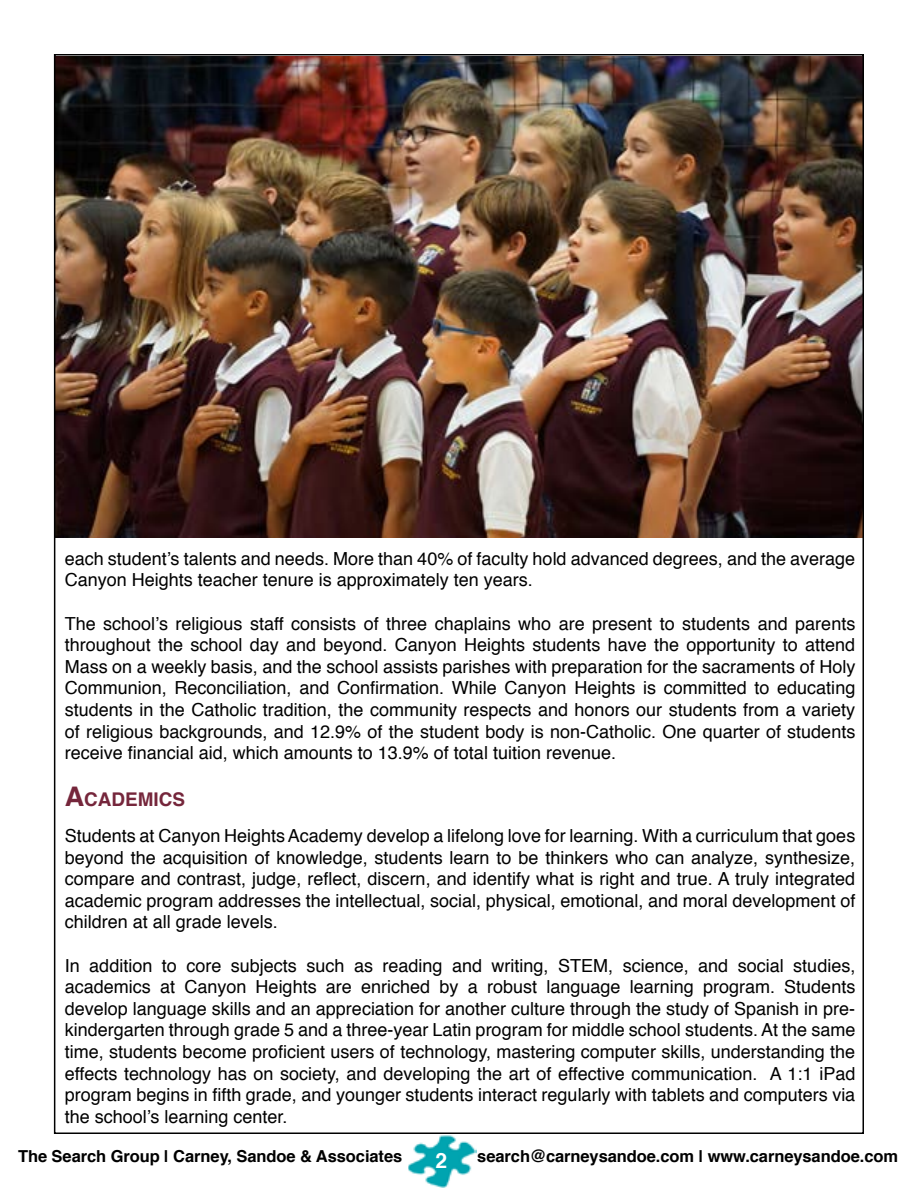
<style>
.page{position:relative;width:918px;height:1188px;background:#fff}
.page>*{position:absolute;margin:0;border:0;box-sizing:border-box;transform-origin:0 0}
.t1{font:700 21px "Helvetica";color:#fff}
.t2{font:700 18.9px "Helvetica";color:#75263b}
.t3{font:18px/21.6px "Helvetica";color:#000;text-align:justify}
.t4{font:700 16.5px "Helvetica";letter-spacing:-.005em;color:#000}
.s1{font-size:27px}
</style>
<div class="page">
<img style="left:408px;top:1135px;width:69px;height:53px">
<img style="left:57px;top:57px;width:804px;height:481px">
<p class="t3" style="left:65px;top:548px;width:792px">each student’s talents and needs. More than 40% of faculty hold advanced degrees, and the average<br>Canyon Heights teacher tenure is approximately ten years.</p>
<p class="t3" style="left:65px;top:613px;width:792px">The school’s religious staff consists of three chaplains who are present to students and parents throughout the school day and beyond. Canyon Heights students have the opportunity to attend Mass on a weekly basis, and the school assists parishes with preparation for the sacraments of Holy Communion, Reconciliation, and Confirmation. While Canyon Heights is committed to educating students in the Catholic tradition, the community respects and honors our students from a variety of religious backgrounds, and 12.9% of the student body is non-Catholic. One quarter of students receive financial aid, which amounts to 13.9% of total tuition revenue.</p>
<p class="t2" style="left:65px;top:784px;width:122px"><span class="s1">A</span>CADEMICS</p>
<p class="t3" style="left:65px;top:825px;width:792px">Students at Canyon Heights Academy develop a lifelong love for learning. With a curriculum that goes beyond the acquisition of knowledge, students learn to be thinkers who can analyze, synthesize, compare and contrast, judge, reflect, discern, and identify what is right and true. A truly integrated academic program addresses the intellectual, social, physical, emotional, and moral development of children at all grade levels.</p>
<p class="t3" style="left:65px;top:955px;width:792px">In addition to core subjects such as reading and writing, STEM, science, and social studies, academics at Canyon Heights are enriched by a robust language learning program. Students develop language skills and an appreciation for another culture through the study of Spanish in pre&shy;kindergarten through grade 5 and a three-year Latin program for middle school students. At the same time, students become proficient users of technology, mastering computer skills, understanding the effects technology has on society, and developing the art of effective communication. A 1:1 iPad program begins in fifth grade, and younger students interact regularly with tablets and computers via the school’s learning center.</p>
<p class="t4" style="left:18px;top:1143px;width:386px">The Search Group | Carney, Sandoe &amp; Associates</p>
<p class="t4" style="left:477px;top:1143px;width:422px">search@carneysandoe.com | www.carneysandoe.com</p>
<p class="t1" style="left:436px;top:1144px;width:13px">2</p>
</div>
